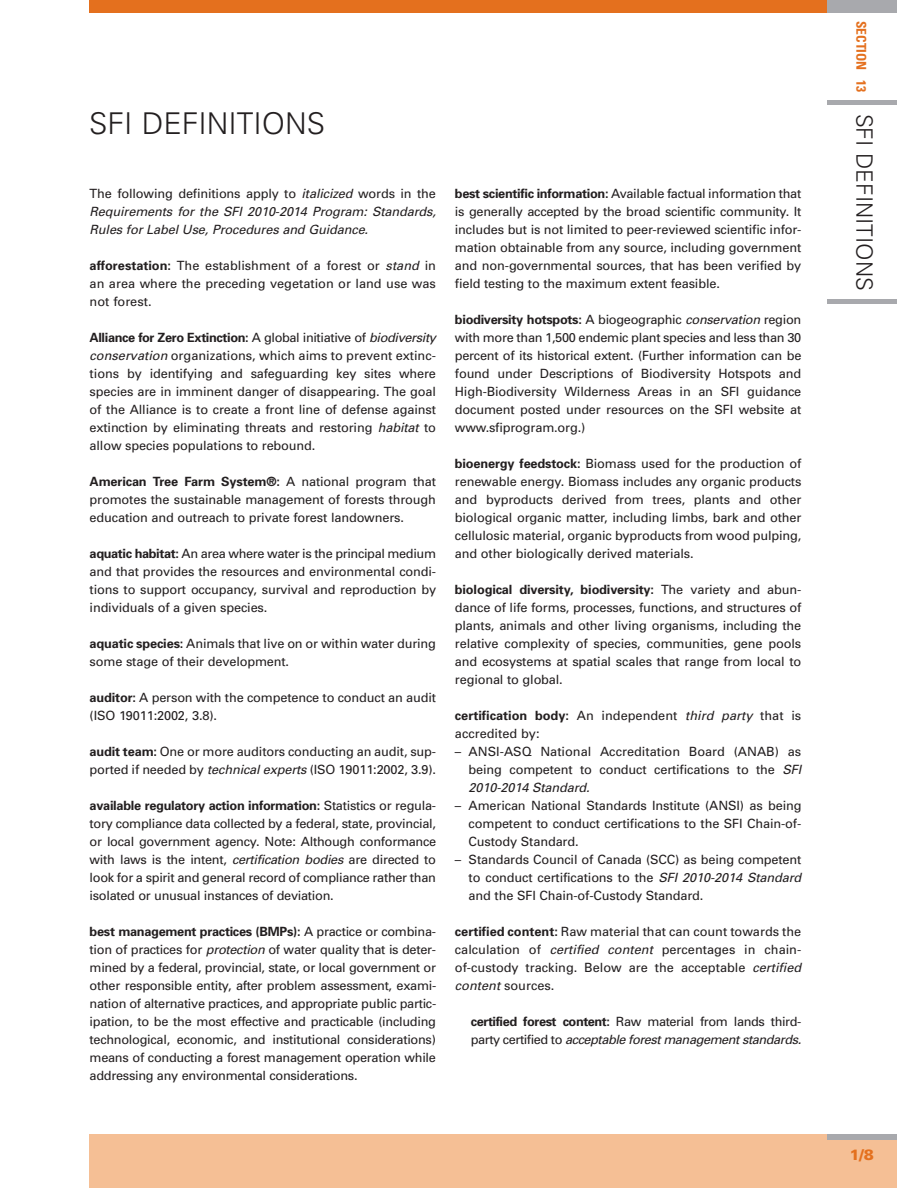
<style>
.page{position:relative;width:918px;height:1188px;background:#fff}
.page>*{position:absolute;margin:0;border:0;box-sizing:border-box;transform-origin:0 0}
.t1{font:300 30px "Univers";color:#231f20}
.t2{font:300 22.5px "Univers";color:#231f20}
.t3{font:900 15px "Univers";color:#e4701e}
.t4{font:12.75px/18px "Univers";letter-spacing:-.01em;color:#231f20;text-align:justify}
.t5{font:italic 12.75px/18px "Univers";letter-spacing:-.01em;color:#231f20;text-align:justify}
.t6{font:12.75px/18px "Univers";letter-spacing:-.035em;color:#231f20}
.s1{font-style:normal}
.s2{font-weight:700}
.s3{font-style:italic}
.s4{font-weight:700;font-stretch:condensed;font-size:13.5px;color:#e4701e}
</style>
<div class="page">
<div style="left:89px;top:0;width:807px;height:12px;background:#e4701e"></div>
<div style="left:89px;top:1135px;width:807px;height:53px;background:#f5bf95"></div>
<div style="left:827px;top:0;width:69px;height:13px;background:#a8a9ad"></div>
<div style="left:827px;top:100px;width:69px;height:5px;background:#a8a9ad"></div>
<div style="left:827px;top:299px;width:69px;height:5px;background:#a8a9ad"></div>
<div style="left:827px;top:1135px;width:69px;height:5px;background:#a8a9ad"></div>
<h1 class="t1" style="left:89px;top:112px;width:237px">SFI DEFINITIONS</h1>
<p class="t5" style="left:90px;top:186px;width:348px"><span class="s1">The following definitions apply to</span> italicized <span class="s1">words in the </span>Requirements for the SFI 2010-2014 Program: Standards, Rules for Label Use, Procedures and Guidance.</p>
<p class="t4" style="left:90px;top:258px;width:348px"><span class="s2">afforestation:</span> The establishment of a forest or <span class="s3">stand</span> in an area where the preceding vegetation or land use was not forest.</p>
<p class="t4" style="left:90px;top:330px;width:348px"><span class="s2">Alliance for Zero Extinction:</span> A global initiative of <span class="s3">biodiversity conservation</span> organizations, which aims to prevent extinc&shy;tions by identifying and safeguarding key sites where species are in imminent danger of disappearing. The goal of the Alliance is to create a front line of defense against extinction by eliminating threats and restoring <span class="s3">habitat</span> to allow species populations to rebound.</p>
<p class="t4" style="left:90px;top:474px;width:348px"><span class="s2">American Tree Farm System®:</span> A national program that promotes the sustainable management of forests through education and outreach to private forest landowners.</p>
<p class="t4" style="left:90px;top:546px;width:348px"><span class="s2">aquatic habitat:</span> An area where water is the principal medium and that provides the resources and environmental condi&shy;tions to support occupancy, survival and reproduction by individuals of a given species.</p>
<p class="t4" style="left:90px;top:636px;width:348px"><span class="s2">aquatic species:</span> Animals that live on or within water during some stage of their development.</p>
<p class="t4" style="left:90px;top:690px;width:348px"><span class="s2">auditor:</span> A person with the competence to conduct an audit (ISO 19011:2002, 3.8).</p>
<p class="t4" style="left:90px;top:744px;width:348px"><span class="s2">audit team:</span> One or more auditors conducting an audit, sup&shy;ported if needed by <span class="s3">technical experts</span> (ISO 19011:2002, 3.9).</p>
<p class="t4" style="left:90px;top:798px;width:348px"><span class="s2">available regulatory action information:</span> Statistics or regula&shy;tory compliance data collected by a federal, state, provincial, or local government agency. Note: Although conformance with laws is the intent, <span class="s3">certification bodies</span> are directed to look for a spirit and general record of compliance rather than isolated or unusual instances of deviation.</p>
<p class="t4" style="left:90px;top:924px;width:348px"><span class="s2">best management practices (BMPs):</span> A practice or combina&shy;tion of practices for <span class="s3">protection</span> of water quality that is deter&shy;mined by a federal, provincial, state, or local government or other responsible entity, after problem assessment, exami&shy;nation of alternative practices, and appropriate public partic&shy;ipation, to be the most effective and practicable (including technological, economic, and institutional considerations) means of conducting a forest management operation while addressing any environmental considerations.</p>
<p class="t4" style="left:455px;top:186px;width:348px"><span class="s2">best scientific information:</span> Available factual information that is generally accepted by the broad scientific community. It includes but is not limited to peer-reviewed scientific infor&shy;mation obtainable from any source, including government and non-governmental sources, that has been verified by field testing to the maximum extent feasible.</p>
<p class="t4" style="left:455px;top:312px;width:348px"><span class="s2">biodiversity hotspots:</span> A biogeographic <span class="s3">conservation</span> region with more than 1,500 endemic plant species and less than 30 percent of its historical extent. (Further information can be found under Descriptions of Biodiversity Hotspots and High-Biodiversity Wilderness Areas in an SFI guidance document posted under resources on the SFI website at www.sfiprogram.org.)</p>
<p class="t4" style="left:455px;top:456px;width:348px"><span class="s2">bioenergy feedstock:</span> Biomass used for the production of renewable energy. Biomass includes any organic products and byproducts derived from trees, plants and other biological organic matter, including limbs, bark and other cellulosic material, organic byproducts from wood pulping, and other biologically derived materials.</p>
<p class="t4" style="left:455px;top:582px;width:348px"><span class="s2">biological diversity, biodiversity:</span> The variety and abun&shy;dance of life forms, processes, functions, and structures of plants, animals and other living organisms, including the relative complexity of species, communities, gene pools and ecosystems at spatial scales that range from local to regional to global.</p>
<p class="t4" style="left:455px;top:708px;width:348px"><span class="s2">certification body:</span> An independent <span class="s3">third party</span> that is accredited by:</p>
<p class="t4" style="left:469px;top:744px;width:334px;text-indent:-14px">– ANSI-ASQ National Accreditation Board (ANAB) as being competent to conduct certifications to the <span class="s3">SFI 2010-2014 Standard.</span></p>
<p class="t4" style="left:469px;top:798px;width:334px;text-indent:-14px">– American National Standards Institute (ANSI) as being competent to conduct certifications to the SFI Chain-of-Custody Standard.</p>
<p class="t4" style="left:469px;top:852px;width:334px;text-indent:-14px">– Standards Council of Canada (SCC) as being competent to conduct certifications to the <span class="s3">SFI 2010-2014 Standard </span>and the SFI Chain-of-Custody Standard.</p>
<p class="t4" style="left:455px;top:924px;width:348px"><span class="s2">certified content:</span> Raw material that can count towards the calculation of <span class="s3">certified content</span> percentages in chain&shy;of-custody tracking. Below are the acceptable <span class="s3">certified content</span> sources.</p>
<p class="t6" style="left:471px;top:1014px;width:332px"><span class="s2">certified forest content:</span> Raw material from lands third&shy;party certified to <span class="s3">acceptable forest management standards.</span></p>
<h2 class="t2" style="left:873px;top:21px;width:271px;rotate:90deg"><span class="s4">SECTION 13</span> SFI DEFINITIONS</h2>
<p class="t3" style="left:850px;top:1150px;width:26px">1/8</p>
</div>
